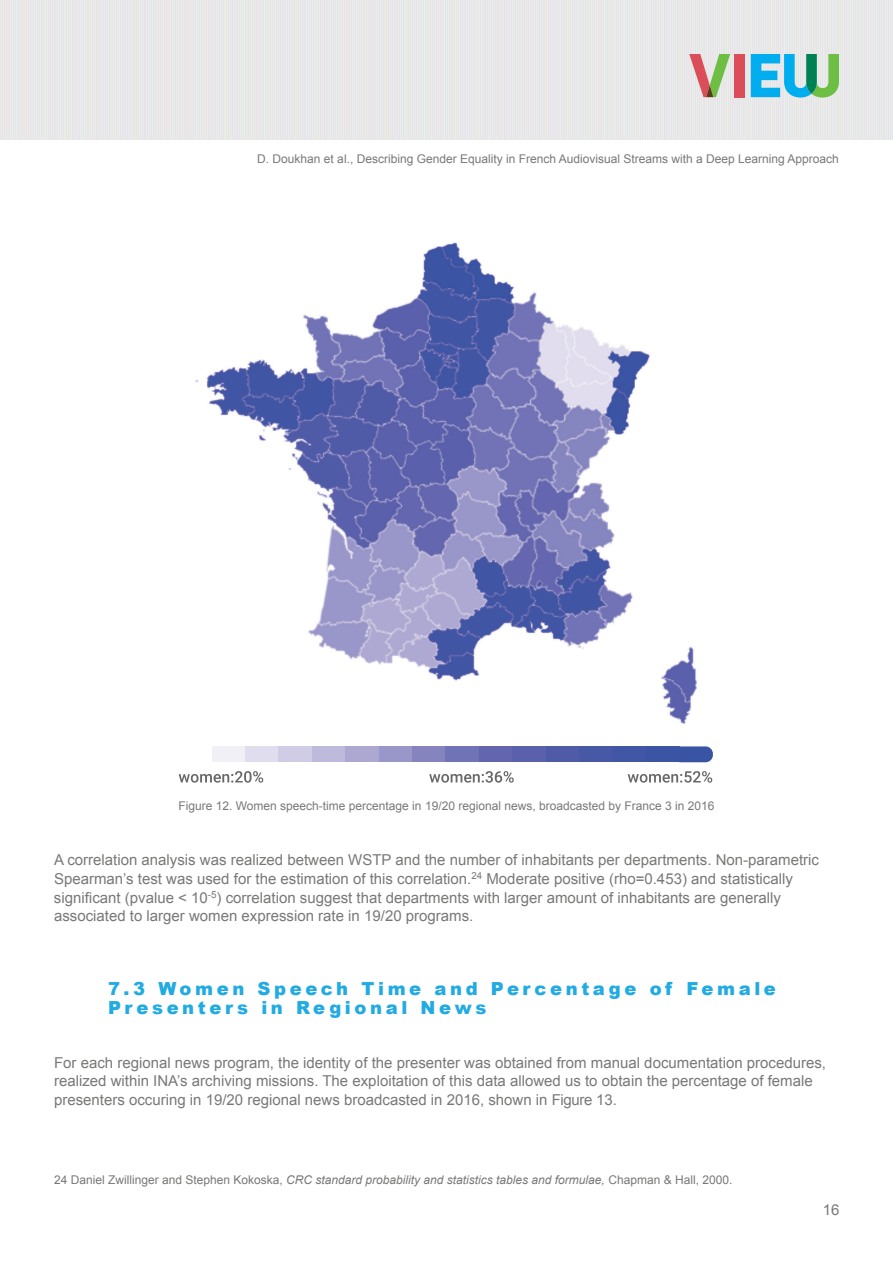
<style>
.page{position:relative;width:893px;height:1263px;background:#fff}
.page>*{position:absolute;margin:0;border:0;box-sizing:border-box;transform-origin:0 0}
.t1{font:900 18px/18.8px "Arial";letter-spacing:.2em;color:#22abe2}
.t2{font:15px/18.8px "Arial";color:#797877}
.t3{font:12px "Arial";color:#797877}
.s1{font-style:italic}
</style>
<div class="page">
<img style="left:0;top:0;width:893px;height:140px">
<div style="left:734px;top:54px;width:10px;height:43px;background:#db4d58"></div>
<svg style="left:751px;top:54px;width:88px;height:44px;background:#64c0c4"></svg>
<svg style="left:689px;top:54px;width:41px;height:43px;background:#c6b69c"></svg>
<svg style="left:179px;top:771px;width:84px;height:12px"></svg>
<div style="left:212px;top:746px;width:33px;height:16px;background:#f2f0f7"></div>
<div style="left:245px;top:746px;width:34px;height:16px;background:#e0ddee"></div>
<div style="left:279px;top:746px;width:33px;height:16px;background:#d0cce5"></div>
<div style="left:312px;top:746px;width:33px;height:16px;background:#bebadb"></div>
<div style="left:345px;top:746px;width:34px;height:16px;background:#ada8d2"></div>
<div style="left:379px;top:746px;width:33px;height:16px;background:#9997c9"></div>
<div style="left:412px;top:746px;width:34px;height:16px;background:#8684bf"></div>
<div style="left:446px;top:746px;width:33px;height:16px;background:#7073b6"></div>
<svg style="left:429px;top:771px;width:85px;height:12px"></svg>
<div style="left:479px;top:746px;width:33px;height:16px;background:#6366af"></div>
<div style="left:512px;top:746px;width:34px;height:16px;background:#5a60ab"></div>
<div style="left:546px;top:746px;width:33px;height:16px;background:#505ba8"></div>
<div style="left:579px;top:746px;width:34px;height:16px;background:#4658a6"></div>
<div style="left:613px;top:746px;width:33px;height:16px;background:#4156a5"></div>
<div style="left:646px;top:746px;width:33px;height:16px;background:#3b54a4"></div>
<svg style="left:679px;top:746px;width:34px;height:16px"></svg>
<svg style="left:628px;top:771px;width:84px;height:12px"></svg>
<img style="left:195px;top:242px;width:502px;height:483px">
<p class="t3" style="left:257px;top:151px;width:583px">D. Doukhan et al., Describing Gender Equality in French Audiovisual Streams with a Deep Learning Approach</p>
<p class="t3" style="left:178px;top:798px;width:538px">Figure 12. Women speech-time percentage in 19/20 regional news, broadcasted by France 3 in 2016</p>
<p class="t2" style="left:54px;top:851px;width:767px">A correlation analysis was realized between WSTP and the number of inhabitants per departments. Non-parametric Spearman’s test was used for the estimation of this correlation.<sup>24</sup> Moderate positive (rho=0.453) and statistically significant (pvalue &lt; 10<sup>-5</sup>) correlation suggest that departments with larger amount of inhabitants are generally associated to larger women expression rate in 19/20 programs.</p>
<p class="t1" style="left:108px;top:978px;width:669px">7.3 Women Speech Time and Percentage of Female<br>Presenters in Regional News</p>
<p class="t2" style="left:54px;top:1053px;width:774px">For each regional news program, the identity of the presenter was obtained from manual documentation procedures, realized within INA’s archiving missions. The exploitation of this data allowed us to obtain the percentage of female presenters occuring in 19/20 regional news broadcasted in 2016, shown in Figure 13.</p>
<p class="t3" style="left:54px;top:1172px;width:680px">24 Daniel Zwillinger and Stephen Kokoska, <span class="s1">CRC standard probability and statistics tables and formulae,</span> Chapman &amp; Hall, 2000.</p>
<p class="t2" style="left:823px;top:1201px;width:18px">16</p>
</div>
